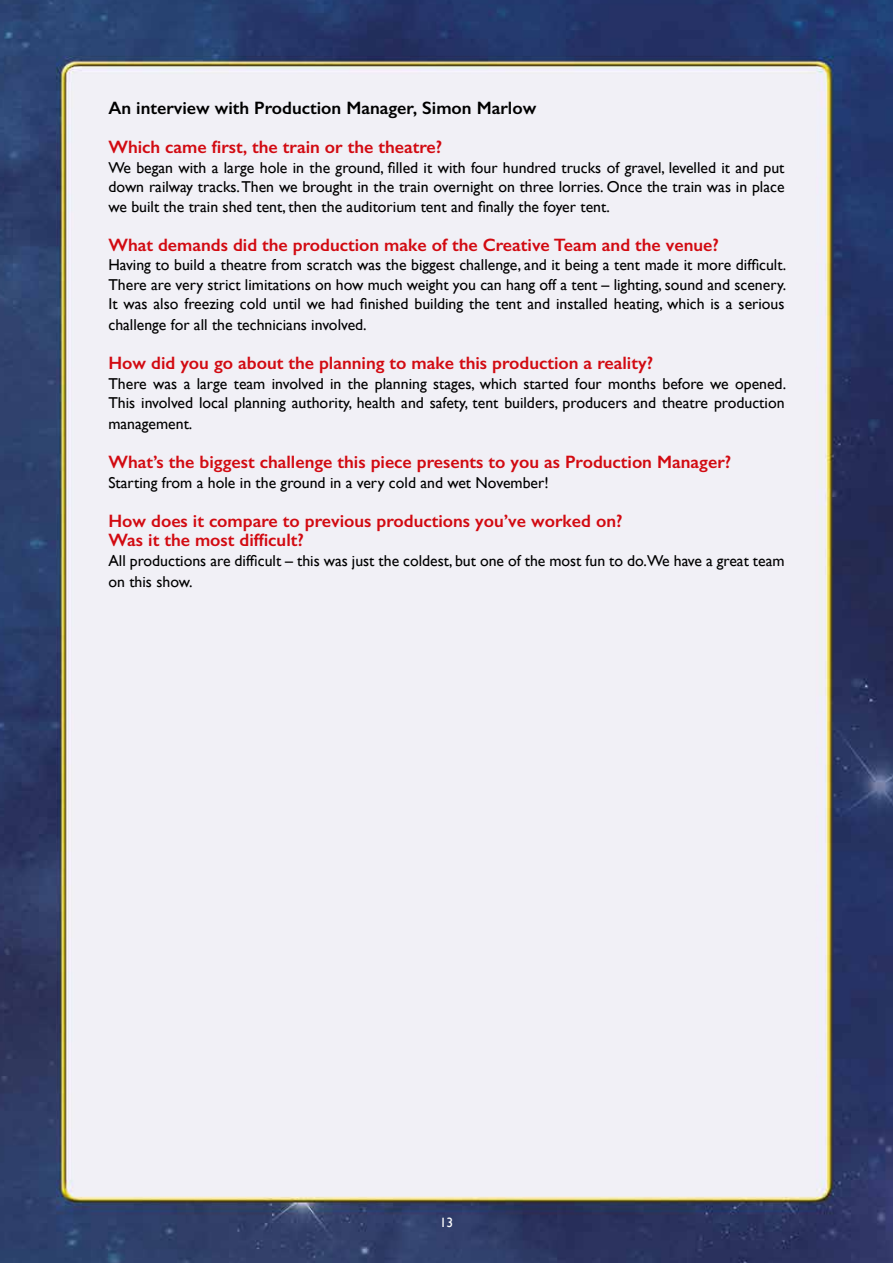
<style>
.page{position:relative;width:893px;height:1263px;background:#fff}
.page>*{position:absolute;margin:0;border:0;box-sizing:border-box;transform-origin:0 0}
.t1{font:600 18px/19.5px "Gill Sans";color:#d20a11}
.t2{font:600 18px "Gill Sans";color:#000}
.t3{font:15.75px/19.5px "Gill Sans";color:#000;text-align:justify}
.t4{font:13.5px "Gill Sans";color:#fff}
</style>
<div class="page">
<img style="left:0;top:0;width:893px;height:1263px">
<p class="t2" style="left:108px;top:97px;width:429px">An interview with Production Manager, Simon Marlow</p>
<p class="t1" style="left:108px;top:137px;width:335px">Which came first, the train or the theatre?</p>
<p class="t3" style="left:108px;top:158px;width:678px">We began with a large hole in the ground, filled it with four hundred trucks of gravel, levelled it and put down railway tracks. Then we brought in the train overnight on three lorries. Once the train was in place we built the train shed tent, then the auditorium tent and finally the foyer tent.</p>
<p class="t1" style="left:108px;top:235px;width:612px">What demands did the production make of the Creative Team and the venue?</p>
<p class="t3" style="left:108px;top:255px;width:679px">Having to build a theatre from scratch was the biggest challenge, and it being a tent made it more difficult.<br>There are very strict limitations on how much weight you can hang off a tent – lighting, sound and scenery.<br>It was also freezing cold until we had finished building the tent and installed heating, which is a serious</p>
<p class="t3" style="left:108px;top:315px;width:260px">challenge for all the technicians involved.</p>
<p class="t1" style="left:108px;top:353px;width:546px">How did you go about the planning to make this production a reality?</p>
<p class="t3" style="left:108px;top:374px;width:679px">There was a large team involved in the planning stages, which started four months before we opened.<br>This involved local planning authority, health and safety, tent builders, producers and theatre production</p>
<p class="t3" style="left:108px;top:414px;width:85px">management.</p>
<p class="t1" style="left:108px;top:452px;width:624px">What’s the biggest challenge this piece presents to you as Production Manager?</p>
<p class="t3" style="left:108px;top:473px;width:442px">Starting from a hole in the ground in a very cold and wet November!</p>
<p class="t1" style="left:108px;top:511px;width:516px">How does it compare to previous productions you’ve worked on?<br>Was it the most difficult?</p>
<p class="t3" style="left:108px;top:550px;width:678px;line-height:21px">All productions are difficult – this was just the coldest, but one of the most fun to do.We have a great team on this show.</p>
<p class="t4" style="left:440px;top:1214px;width:15px">13</p>
</div>
